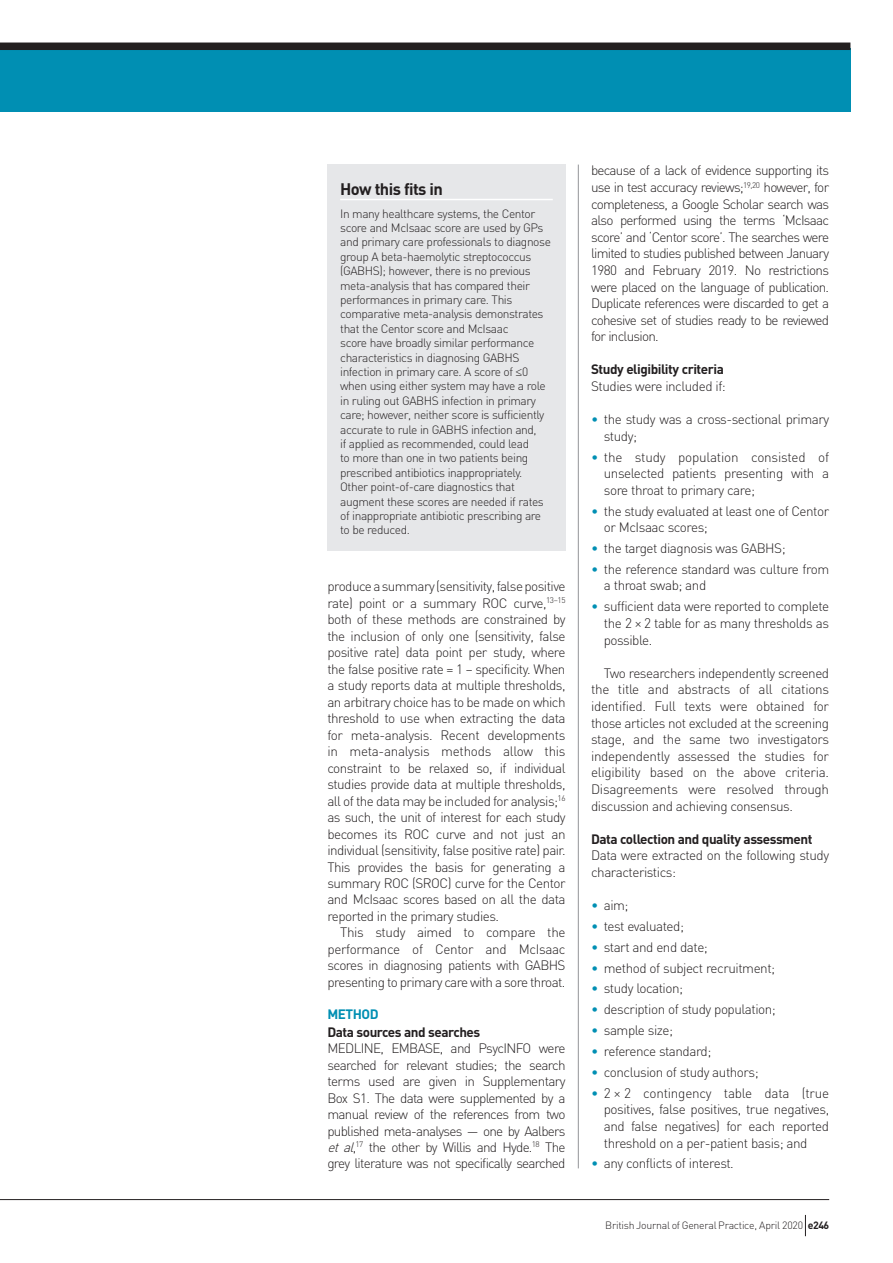
<style>
.page{position:relative;width:893px;height:1263px;background:#fff}
.page>*{position:absolute;margin:0;border:0;box-sizing:border-box;transform-origin:0 0}
.t1{font:700 16.5px "DIN";letter-spacing:-.035em;color:#231f20}
.t2{font:300 13.5px/16.5px "DIN";letter-spacing:-.035em;color:#231f20;text-align:justify}
.t3{font:700 13.5px "DIN";letter-spacing:-.035em;color:#231f20}
.t4{font:700 13.5px "DIN";letter-spacing:-.035em;color:#008fb3}
.t5{font:300 12px/14.4px "DIN";letter-spacing:-.035em;color:#231f20}
.t6{font:300 10.5px "DIN";letter-spacing:-.025em;color:#231f20}
.s1{font-family:"Helvetica"}
.s2{font-style:italic}
.s3{color:#008fb3}
.s4{font-size:13.8px}
.s5{font-weight:700}
</style>
<div class="page">
<div style="left:0;top:48px;width:850px;height:63px;background:#008fb3"></div>
<div style="left:0;top:43px;width:850px;height:7px;background:#231f20"></div>
<hr style="left:578px;top:165px;width:1px;height:1003px;background:#939598">
<div style="left:327px;top:165px;width:239px;height:386px;background:#e6e7e9"></div>
<hr style="left:340px;top:199px;width:213px;height:1px;background:#fff">
<hr style="left:0;top:1199px;width:829px;height:1px;background:#231f20">
<svg style="left:805px;top:1215px;width:1px;height:21px"></svg>
<p class="t1" style="left:340px;top:178px;width:104px">How this fits in</p>
<p class="t5" style="left:340px;top:206px;width:212px">In many healthcare systems, the Centor score and McIsaac score are used by GPs and primary care professionals to diagnose group A beta-haemolytic streptococcus (GABHS); however, there is no previous meta-analysis that has compared their performances in primary care. This comparative meta-analysis demonstrates that the Centor score and McIsaac<br>score have broadly similar performance characteristics in diagnosing GABHS infection in primary care. A score of <span class="s1">≤</span>0 when using either system may have a role in ruling out GABHS infection in primary care; however, neither score is sufficiently accurate to rule in GABHS infection and,<br>if applied as recommended, could lead<br>to more than one in two patients being prescribed antibiotics inappropriately.<br>Other point-of-care diagnostics that augment these scores are needed if rates of inappropriate antibiotic prescribing are to be reduced.</p>
<p class="t2" style="left:327px;top:578px;width:240px">produce a summary (sensitivity, false positive rate) point or a summary ROC curve,<sup>13–15 </sup>both of these methods are constrained by the inclusion of only one (sensitivity, false positive rate) data point per study, where the false positive rate = 1 – specificity. When a study reports data at multiple thresholds, an arbitrary choice has to be made on which threshold to use when extracting the data for meta-analysis. Recent developments in meta-analysis methods allow this constraint to be relaxed so, if individual studies provide data at multiple thresholds, all of the data may be included for analysis;<sup>16 </sup>as such, the unit of interest for each study becomes its ROC curve and not just an individual (sensitivity, false positive rate) pair.<br>This provides the basis for generating a summary ROC (SROC) curve for the Centor and McIsaac scores based on all the data reported in the primary studies.</p>
<p class="t2" style="left:327px;top:924px;width:240px;text-indent:13px">This study aimed to compare the performance of Centor and McIsaac scores in diagnosing patients with GABHS presenting to primary care with a sore throat.</p>
<p class="t4" style="left:327px;top:1005px;width:53px">METHOD</p>
<p class="t3" style="left:327px;top:1023px;width:154px">Data sources and searches</p>
<p class="t2" style="left:327px;top:1040px;width:240px">MEDLINE, EMBASE, and PsycINFO were searched for relevant studies; the search terms used are given in Supplementary Box S1. The data were supplemented by a manual review of the references from two published meta-analyses — one by Aalbers <span class="s2">etal</span>,<sup>17</sup> the other by Willis and Hyde.<sup>18</sup> The grey literature was not specifically searched</p>
<p class="t2" style="left:591px;top:162px;width:240px">because of a lack of evidence supporting its use in test accuracy reviews;<sup>19,20</sup> however, for completeness, a Google Scholar search was also performed using the terms ‘McIsaac score’ and ‘Centor score’. The searches were limited to studies published between January 1980 and February 2019. No restrictions were placed on the language of publication.<br>Duplicate references were discarded to get a cohesive set of studies ready to be reviewed for inclusion.</p>
<p class="t3" style="left:591px;top:361px;width:134px">Study eligibility criteria</p>
<p class="t2" style="left:591px;top:378px;width:136px">Studies were included if:</p>
<p class="t2" style="left:604px;top:411px;width:227px;text-indent:-13px"><span class="s3">•</span> the study was a cross-sectional primary study;</p>
<p class="t2" style="left:604px;top:448px;width:227px;text-indent:-13px"><span class="s3">•</span> the study population consisted of unselected patients presenting with a sore throat to primary care;</p>
<p class="t2" style="left:604px;top:502px;width:227px;text-indent:-13px"><span class="s3">•</span> the study evaluated at least one of Centor or McIsaac scores;</p>
<p class="t2" style="left:591px;top:540px;width:196px"><span class="s3">•</span> the target diagnosis was GABHS;</p>
<p class="t2" style="left:604px;top:560px;width:227px;text-indent:-13px"><span class="s3">•</span> the reference standard was culture from a throat swab; and</p>
<p class="t2" style="left:604px;top:598px;width:227px;text-indent:-13px"><span class="s3">•</span> sufficient data were reported to complete the <span class="s4">2 × 2</span> table for as many thresholds as possible.</p>
<p class="t2" style="left:591px;top:664px;width:240px;text-indent:13px">Two researchers independently screened the title and abstracts of all citations identified. Full texts were obtained for those articles not excluded at the screening stage, and the same two investigators independently assessed the studies for eligibility based on the above criteria.<br>Disagreements were resolved through discussion and achieving consensus.</p>
<p class="t3" style="left:591px;top:830px;width:223px">Data collection and quality assessment</p>
<p class="t2" style="left:591px;top:847px;width:240px">Data were extracted on the following study characteristics:</p>
<p class="t2" style="left:591px;top:897px;width:39px"><span class="s3">•</span> aim;</p>
<p class="t2" style="left:591px;top:917px;width:94px"><span class="s3">•</span> test evaluated;</p>
<p class="t2" style="left:591px;top:938px;width:118px"><span class="s3">•</span> start and end date;</p>
<p class="t2" style="left:591px;top:959px;width:186px"><span class="s3">•</span> method of subject recruitment;</p>
<p class="t2" style="left:591px;top:980px;width:94px"><span class="s3">•</span> study location;</p>
<p class="t2" style="left:591px;top:1001px;width:186px"><span class="s3">•</span> description of study population;</p>
<p class="t2" style="left:591px;top:1022px;width:83px"><span class="s3">•</span> sample size;</p>
<p class="t2" style="left:591px;top:1042px;width:122px"><span class="s3">•</span> reference standard;</p>
<p class="t2" style="left:591px;top:1063px;width:169px"><span class="s3">•</span> conclusion of study authors;</p>
<p class="t2" style="left:604px;top:1084px;width:227px;text-indent:-13px"><span class="s3">•</span> <span class="s4">2 × 2</span> contingency table data (true positives, false positives, true negatives, and false negatives) for each reported threshold on a per-patient basis; and</p>
<p class="t2" style="left:591px;top:1155px;width:144px"><span class="s3">•</span> any conflicts of interest.</p>
<p class="t6" style="left:605px;top:1219px;width:225px">British Journal of General Practice, April 2020 <span class="s5">e246</span></p>
</div>
